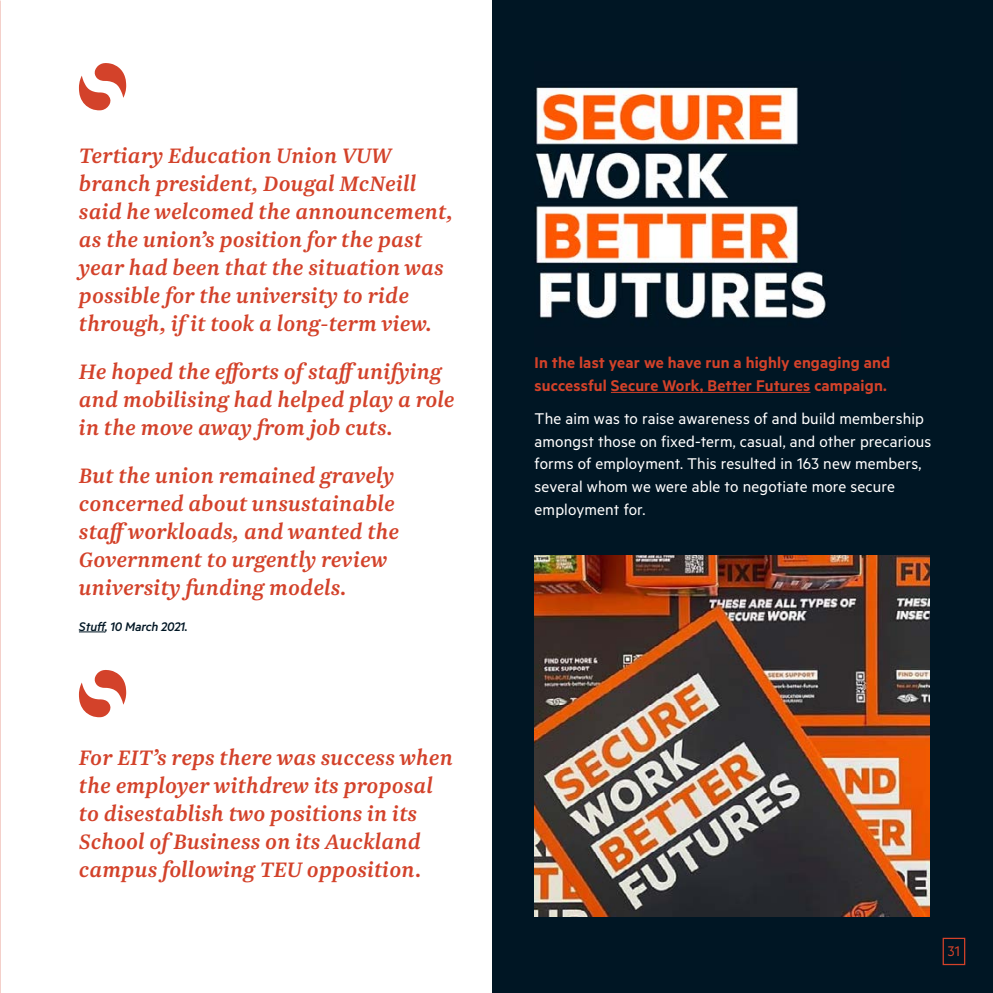
<style>
.page{position:relative;width:993px;height:993px;background:#fff}
.page>*{position:absolute;margin:0;border:0;box-sizing:border-box;transform-origin:0 0}
.t1{font:italic 500 24.5px/28px "Newzald";letter-spacing:.01em;color:#d3422a}
.t2{font:17.5px/22.8px "Metric";letter-spacing:.01em;color:#fff}
.t3{font:600 17.5px/22.8px "Metric";letter-spacing:.01em;color:#d3422a}
.t4{font:15.75px "Metric";color:#d3422a}
.t5{font:italic 500 14px "Metric";letter-spacing:-.01em;color:#001624}
</style>
<div class="page">
<div style="left:492px;top:0;width:500px;height:992px;background:#001624"></div>
<img style="left:534px;top:555px;width:395px;height:360px">
<svg style="left:79px;top:631px;width:26px;height:1px"></svg>
<svg style="left:79px;top:63px;width:47px;height:47px"></svg>
<svg style="left:79px;top:670px;width:47px;height:47px"></svg>
<hr style="left:610px;top:392px;width:200px;height:1px;background:#d3422a">
<img style="left:535px;top:87px;width:291px;height:232px">
<div style="left:942px;top:937px;width:22px;height:27px;border:1px solid #d3422a"></div>
<p class="t1" style="left:79px;top:141px;width:375px">Tertiary Education Union VUW branch president, Dougal McNeill said he welcomed the announcement, as the union’s position for the past year had been that the situation was possible for the university to ride through, if it took a long-term view.</p>
<p class="t1" style="left:79px;top:357px;width:377px">He hoped the efforts of staff unifying and mobilising had helped play a role in the move away from job cuts.</p>
<p class="t1" style="left:79px;top:461px;width:322px">But the union remained gravely concerned about unsustainable staff workloads, and wanted the<br>Government to urgently review university funding models.</p>
<p class="t5" style="left:79px;top:618px;width:110px">Stuff, 10 March 2021.</p>
<p class="t1" style="left:79px;top:742px;width:375px">For EIT’s reps there was success when the employer withdrew its proposal to disestablish two positions in its School of Business on its Auckland campus following TEU opposition.</p>
<p class="t3" style="left:534px;top:351px;width:357px">In the last year we have run a highly engaging and successful Secure Work, Better Futures campaign.</p>
<p class="t2" style="left:534px;top:406px;width:398px">The aim was to raise awareness of and build membership amongst those on fixed-term, casual, and other precarious forms of employment. This resulted in 163 new members, several whom we were able to negotiate more secure employment for.</p>
<p class="t4" style="left:947px;top:941px;width:14px">31</p>
</div>
